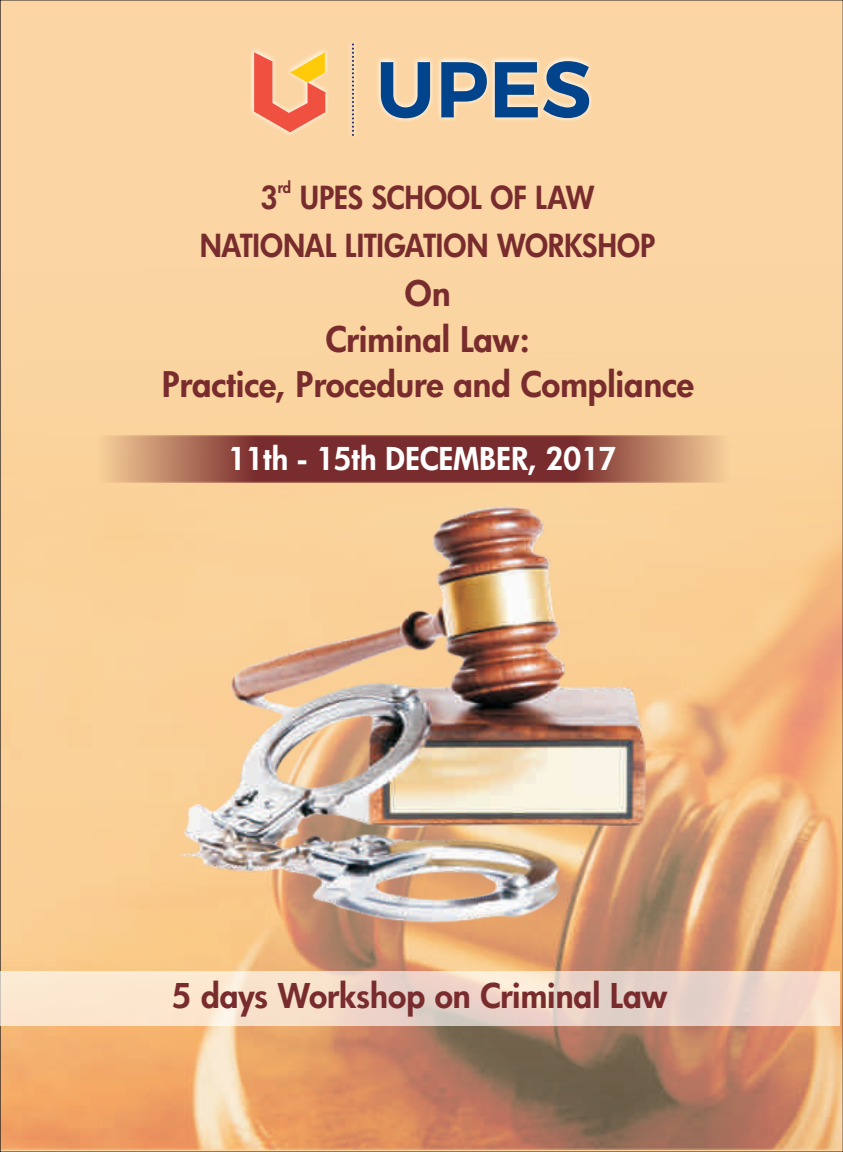
<style>
.page{position:relative;width:843px;height:1152px;background:#fff}
.page>*{position:absolute;margin:0;border:0;box-sizing:border-box;transform-origin:0 0}
.t1{font:800 34.4px/45.2px "Futura";color:#792c2d;text-align:center}
.t2{font:800 33.2px "Futura";color:#792c2d}
.t3{font:800 31px/48.2px "Futura";color:#792c2d;text-align:center;scale:.95 1}
.t4{font:800 30.6px "Futura";color:#fff}
.t5{font:800 15.4px "Futura";color:#792c2d;scale:.95 1}
</style>
<div class="page">
<div style="left:0;top:0;width:842px;height:1152px;background:#fbd6a4"></div>
<img style="left:2px;top:467px;width:838px;height:683px">
<img style="left:4px;top:435px;width:835px;height:47px">
<div style="left:0;top:972px;width:839px;height:54px;background:#fff;opacity:.65"></div>
<img style="left:178px;top:507px;width:467px;height:416px">
<svg style="left:251px;top:43px;width:340px;height:92px"></svg>
<svg style="left:254px;top:52px;width:71px;height:80px"></svg>
<svg style="left:381px;top:61px;width:208px;height:57px"></svg>
<svg style="left:352px;top:43px;width:2px;height:93px"></svg>
<p class="t5" style="left:278px;top:181px;width:16px">rd</p>
<p class="t3" style="left:200px;top:176px;width:481px">3 UPES SCHOOL OF LAW<br>NATIONAL LITIGATION WORKSHOP</p>
<p class="t1" style="left:162px;top:275px;width:533px">On<br>Criminal Law:<br>Practice, Procedure and Compliance</p>
<p class="t4" style="left:228px;top:447px;width:390px">11th - 15th DECEMBER, 2017</p>
<p class="t2" style="left:172px;top:983px;width:496px">5 days Workshop on Criminal Law</p>
</div>
